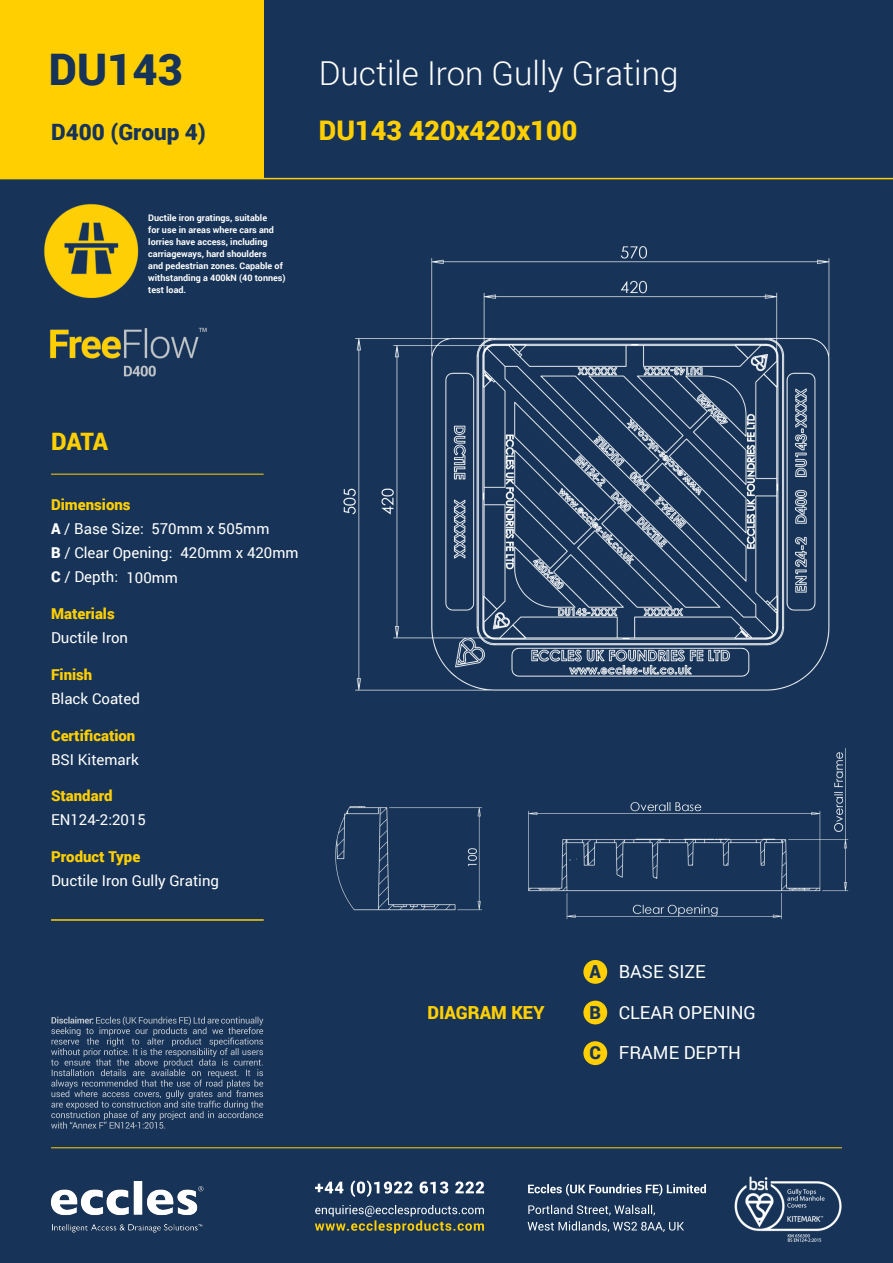
<style>
.page{position:relative;width:893px;height:1263px;background:#173458}
.page>*{position:absolute;margin:0;border:0;box-sizing:border-box;transform-origin:0 0}
.t1{font:900 43.5px "Roboto";color:#173458}
.t2{font:300 33px "Roboto";color:#fff}
.t3{font:900 27px "Roboto";color:#ffcf01}
.t4{font:900 24px "Roboto";color:#ffcf01}
.t5{font:900 22.5px "Roboto";color:#173458}
.t6{font:18px "Roboto";color:#fff}
.t7{font:900 18px "Roboto";color:#ffcf01}
.t8{font:15px/24px "Roboto";color:#fff}
.t9{font:900 15px "Roboto";color:#ffcf01}
.t10{font:700 9px/12px "Roboto";color:#fff}
.s1{font-weight:900;color:#ffcf01}
.s2{font-weight:900}
.s3{font-weight:900;color:#173458}
</style>
<div class="page">
<img style="left:50px;top:1181px;width:154px;height:52px">
<hr style="left:51px;top:1147px;width:791px;height:1px;background:#ffcf01">
<svg style="left:315px;top:1205px;width:169px;height:28px"></svg>
<svg style="left:315px;top:1180px;width:169px;height:17px"></svg>
<svg style="left:528px;top:1221px;width:156px;height:11px"></svg>
<svg style="left:528px;top:1205px;width:127px;height:10px"></svg>
<svg style="left:528px;top:1184px;width:178px;height:12px"></svg>
<img style="left:734px;top:1176px;width:108px;height:66px">
<hr style="left:0;top:178px;width:893px;height:1px;background:#ffcf01">
<div style="left:0;top:0;width:264px;height:179px;background:#ffcf01"></div>
<svg style="left:51px;top:1016px;width:212px;height:113px"></svg>
<img style="left:44px;top:204px;width:95px;height:94px">
<img style="left:335px;top:246px;width:514px;height:674px">
<hr style="left:51px;top:474px;width:213px;height:1px;background:#ffcf01">
<div style="left:583px;top:960px;width:24px;height:24px;background:#ffcf01;border-radius:50%"></div>
<div style="left:583px;top:1001px;width:24px;height:23px;background:#ffcf01;border-radius:50%"></div>
<div style="left:583px;top:1041px;width:24px;height:24px;background:#ffcf01;border-radius:50%"></div>
<hr style="left:51px;top:919px;width:213px;height:1px;background:#ffcf01">
<img style="left:50px;top:327px;width:157px;height:50px">
<p class="t1" style="left:49px;top:39px;width:136px">DU143</p>
<p class="t5" style="left:51px;top:116px;width:156px">D400 (Group 4)</p>
<p class="t10" style="left:148px;top:211px;width:139px">Ductile iron gratings, suitable<br>for use in areas where cars and lorries have access, including carriageways, hard shoulders<br>and pedestrian zones. Capable of withstanding a 400kN (40 tonnes) test load.</p>
<p class="t2" style="left:319px;top:50px;width:361px">Ductile Iron Gully Grating</p>
<p class="t3" style="left:319px;top:112px;width:260px">DU143 420x420x100</p>
<p class="t4" style="left:51px;top:424px;width:59px">DATA</p>
<p class="t8" style="left:51px;top:492px;width:123px"><span class="s1">Dimensions<br></span><span class="s2">A</span> / Base Size:<br><span class="s2">B</span> / Clear Opening:<br><span class="s2">C</span> / Depth:</p>
<p class="t9" style="left:51px;top:603px;width:65px">Materials</p>
<p class="t8" style="left:151px;top:516px;width:120px">570mm x 505mm</p>
<p class="t8" style="left:181px;top:541px;width:120px">420mm x 420mm</p>
<p class="t8" style="left:127px;top:565px;width:53px">100mm</p>
<p class="t8" style="left:51px;top:625px;width:79px">Ductile Iron</p>
<p class="t9" style="left:51px;top:664px;width:43px">Finish</p>
<p class="t8" style="left:51px;top:686px;width:90px">Black Coated</p>
<p class="t9" style="left:51px;top:725px;width:86px">Certification</p>
<p class="t8" style="left:51px;top:747px;width:89px">BSI Kitemark</p>
<p class="t9" style="left:51px;top:785px;width:63px">Standard</p>
<p class="t8" style="left:51px;top:807px;width:96px">EN124-2:2015</p>
<p class="t9" style="left:51px;top:846px;width:91px">Product Type</p>
<p class="t8" style="left:51px;top:868px;width:170px">Ductile Iron Gully Grating</p>
<p class="t6" style="left:589px;top:959px;width:118px"><span class="s3">A</span> BASE SIZE</p>
<p class="t7" style="left:427px;top:999px;width:119px">DIAGRAM KEY</p>
<p class="t6" style="left:589px;top:999px;width:168px"><span class="s3">B</span> CLEAR OPENING</p>
<p class="t6" style="left:589px;top:1040px;width:153px"><span class="s3">C</span> FRAME DEPTH</p>
</div>
